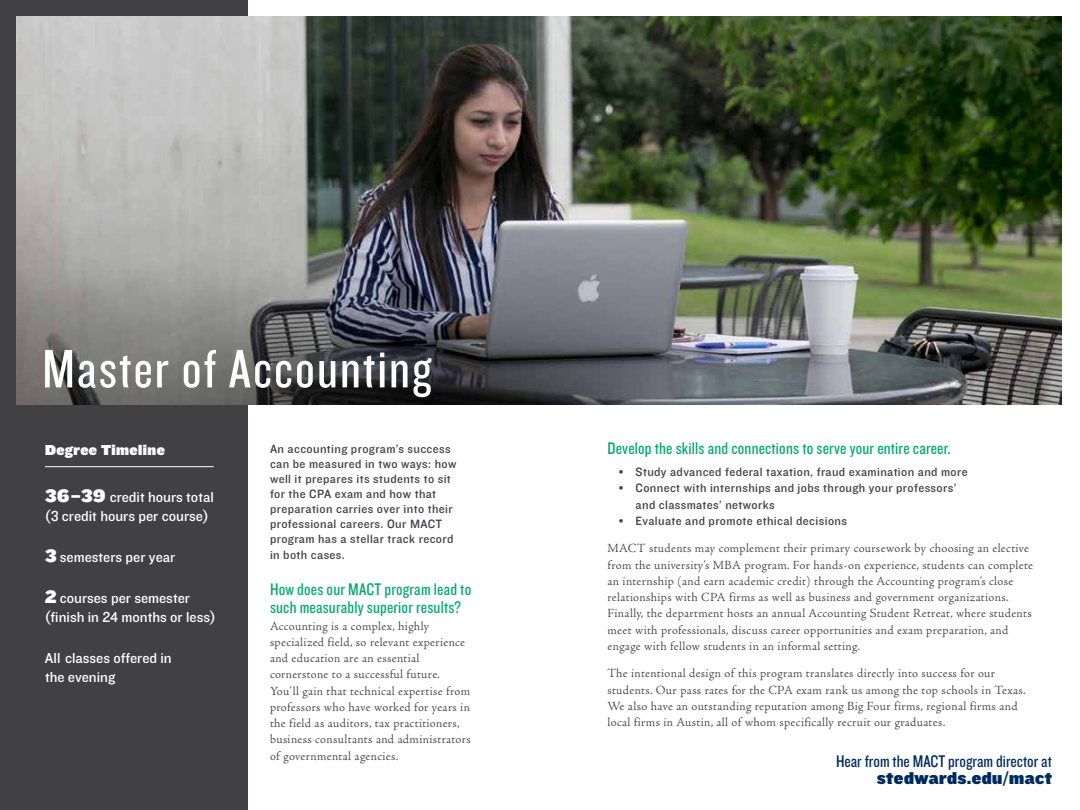
<style>
.page{position:relative;width:1080px;height:810px;background:#fff}
.page>*{position:absolute;margin:0;border:0;box-sizing:border-box;transform-origin:0 0}
.t1{font:56.25px "Knockout HTF28 Junior Featherwt";letter-spacing:.03em;color:#fff;scale:1.13 1}
.t2{font:17.5px/18.8px "Knockout HTF29 Junior Liteweight";letter-spacing:.01em;color:#03a86e}
.t3{font:17.5px "Knockout HTF29 Junior Liteweight";color:#002b5c}
.t4{font:17.5px "Knockout HTF92 Ultmt Cruiserwt";letter-spacing:.03em;color:#002b5c}
.t5{font:15px/18.8px "Knockout HTF31 Junior Middlewt";color:#fff}
.t6{font:15px "Knockout HTF92 Ultmt Cruiserwt";letter-spacing:.03em;color:#fff}
.t7{font:300 12.5px/16.2px "Adobe Jenson Pro";letter-spacing:.025em;color:#414042}
.t8{font:12.5px/15px "Knockout HTF31 Junior Middlewt";letter-spacing:.03em;color:#414042}
.s1{font-family:"Knockout HTF92 Ultmt Cruiserwt";font-size:18.75px}
</style>
<div class="page">
<div style="left:0;top:0;width:248px;height:810px;background:#414042"></div>
<hr style="left:45px;top:466px;width:169px;height:1px;background:#fff">
<img style="left:17px;top:17px;width:1044px;height:388px">
<h1 class="t1" style="left:42px;top:341px;width:346px">Master of Accounting</h1>
<p class="t6" style="left:45px;top:442px;width:121px">Degree Timeline</p>
<p class="t5" style="left:45px;top:488px;width:170px"><span class="s1">36–39</span> credit hours total (3 credit hours per course)</p>
<p class="t5" style="left:45px;top:548px;width:132px"><span class="s1">3</span> semesters per year</p>
<p class="t5" style="left:45px;top:589px;width:172px"><span class="s1">2</span> courses per semester (finish in 24 months or less)</p>
<p class="t5" style="left:45px;top:649px;width:128px">All classes offered in the evening</p>
<p class="t8" style="left:270px;top:441px;width:188px">An accounting program’s success can be measured in two ways: how well it prepares its students to sit for the CPA exam and how that preparation carries over into their professional careers. Our MACT program has a stellar track record</p>
<p class="t8" style="left:270px;top:548px;width:76px">in both cases.</p>
<h2 class="t2" style="left:270px;top:580px;width:203px">How does our MACT program lead to such measurably superior results?</h2>
<p class="t7" style="left:270px;top:618px;width:202px">Accounting is a complex, highly specialized field, so relevant experience and education are an essential cornerstone to a successful future.<br>You’ll gain that technical expertise from professors who have worked for years in the field as auditors, tax practitioners, business consultants and administrators of governmental agencies.</p>
<h2 class="t2" style="left:607px;top:440px;width:345px">Develop the skills and connections to serve your entire career.</h2>
<p class="t8" style="left:619px;top:465px;width:351px">• Study advanced federal taxation, fraud examination and more</p>
<p class="t8" style="left:636px;top:481px;width:322px;line-height:16.2px;text-indent:-17px">• Connect with internships and jobs through your professors’ and classmates’ networks</p>
<p class="t8" style="left:619px;top:514px;width:230px">• Evaluate and promote ethical decisions</p>
<p class="t7" style="left:608px;top:541px;width:427px">MACT students may complement their primary coursework by choosing an elective from the university’s MBA program. For hands-on experience, students can complete an internship (and earn academic credit) through the Accounting program’s close relationships with CPA firms as well as business and government organizations.<br>Finally, the department hosts an annual Accounting Student Retreat, where students meet with professionals, discuss career opportunities and exam preparation, and engage with fellow students in an informal setting.</p>
<p class="t7" style="left:608px;top:666px;width:420px">The intentional design of this program translates directly into success for our students. Our pass rates for the CPA exam rank us among the top schools in Texas.<br>We also have an outstanding reputation among Big Four firms, regional firms and local firms in Austin, all of whom specifically recruit our graduates.</p>
<h2 class="t3" style="left:836px;top:752px;width:218px">Hear from the MACT program director at</h2>
<h2 class="t4" style="left:877px;top:769px;width:177px">stedwards.edu/mact</h2>
</div>
